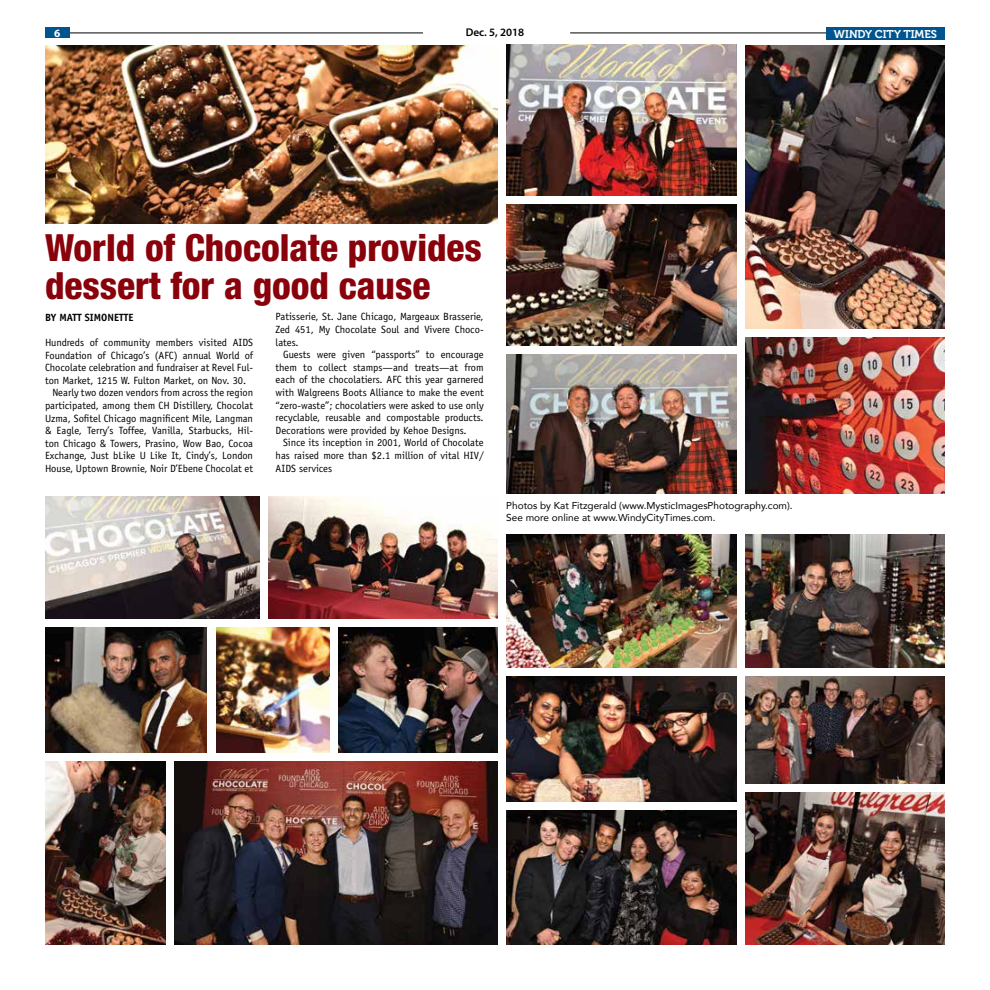
<style>
.page{position:relative;width:990px;height:990px;background:#fff}
.page>*{position:absolute;margin:0;border:0;box-sizing:border-box;transform-origin:0 0}
.t1{font:800 condensed 37.5px/37.5px "Helvetica Neue";color:#89010a}
.t2{font:11.25px "Museo 700";color:#fff}
.t3{font:600 11.25px "Myriad Pro";color:#000}
.t4{font:700 11.25px "Myriad Pro";color:#fff}
.t5{font:10.5px/12.6px "Officina Sans";color:#000;text-align:justify}
.t6{font:700 10.5px "Officina Sans";color:#000}
.t7{font:10px/12px "Avenir";color:#000}
</style>
<div class="page">
<hr style="left:570px;top:33px;width:374px;height:1px;background:#000">
<hr style="left:65px;top:33px;width:358px;height:1px;background:#000">
<div style="left:45px;top:27px;width:25px;height:11px;background:#00558f"></div>
<div style="left:826px;top:27px;width:119px;height:13px;background:#00558f"></div>
<img style="left:45px;top:45px;width:452px;height:178px">
<img style="left:216px;top:628px;width:113px;height:124px">
<img style="left:746px;top:337px;width:199px;height:156px">
<img style="left:268px;top:497px;width:229px;height:122px">
<img style="left:746px;top:535px;width:199px;height:133px">
<img style="left:506px;top:535px;width:231px;height:133px">
<img style="left:45px;top:761px;width:121px;height:184px">
<img style="left:746px;top:45px;width:199px;height:283px">
<img style="left:506px;top:204px;width:231px;height:142px">
<img style="left:45px;top:497px;width:214px;height:122px">
<img style="left:338px;top:628px;width:159px;height:124px">
<img style="left:746px;top:677px;width:199px;height:107px">
<img style="left:175px;top:761px;width:322px;height:184px">
<img style="left:506px;top:677px;width:231px;height:124px">
<img style="left:746px;top:793px;width:199px;height:152px">
<img style="left:506px;top:810px;width:231px;height:135px">
<img style="left:45px;top:628px;width:162px;height:124px">
<img style="left:506px;top:45px;width:231px;height:150px">
<img style="left:506px;top:355px;width:231px;height:138px">
<p class="t4" style="left:54px;top:26px;width:8px">6</p>
<p class="t3" style="left:466px;top:25px;width:60px">Dec. 5, 2018</p>
<p class="t2" style="left:834px;top:28px;width:105px">WINDY CITY TIMES</p>
<h1 class="t1" style="left:45px;top:228px;width:438px">World of Chocolate provides dessert for a good cause</h1>
<p class="t6" style="left:45px;top:311px;width:90px">BY MATT SIMONETTE</p>
<p class="t5" style="left:45px;top:336px;width:210px">Hundreds of community members visited AIDS</p>
<p class="t5" style="left:45px;top:349px;width:210px">Foundation of Chicago’s (AFC) annual World of</p>
<p class="t5" style="left:45px;top:361px;width:210px">Chocolate celebration and fundraiser at Revel Ful-</p>
<p class="t5" style="left:45px;top:374px;width:203px">ton Market, 1215 W. Fulton Market, on Nov. 30.</p>
<p class="t5" style="left:52px;top:387px;width:202px">Nearly two dozen vendors from across the region</p>
<p class="t5" style="left:45px;top:399px;width:210px">participated, among them CH Distillery, Chocolat</p>
<p class="t5" style="left:45px;top:412px;width:210px">Uzma, Sofitel Chicago magnificent Mile, Langman</p>
<p class="t5" style="left:45px;top:424px;width:210px">&amp; Eagle, Terry’s Toffee, Vanilla, Starbucks, Hil-</p>
<p class="t5" style="left:45px;top:437px;width:210px">ton Chicago &amp; Towers, Prasino, Wow Bao, Cocoa</p>
<p class="t5" style="left:45px;top:450px;width:210px">Exchange, Just bLike U Like It, Cindy’s, London</p>
<p class="t5" style="left:45px;top:462px;width:210px">House, Uptown Brownie, Noir D’Ebene Chocolat et</p>
<p class="t5" style="left:276px;top:311px;width:210px">Patisserie, St. Jane Chicago, Margeaux Brasserie, Zed 451, My Chocolate Soul and Vivere Choco&shy;lates.</p>
<p class="t5" style="left:276px;top:348px;width:210px;text-indent:7px">Guests were given “passports” to encourage them to collect stamps—and treats—at from each of the chocolatiers. AFC this year garnered with Walgreens Boots Alliance to make the event “zero-waste”; chocolatiers were asked to use only recyclable, reusable and compostable products.<br>Decorations were provided by Kehoe Designs.</p>
<p class="t5" style="left:276px;top:437px;width:210px;text-indent:7px">Since its inception in 2001, World of Chocolate has raised more than $2.1 million of vital HIV/ AIDS services</p>
<p class="t7" style="left:506px;top:499px;width:288px">Photos by Kat Fitzgerald (www.MysticImagesPhotography.com).<br>See more online at www.WindyCityTimes.com.</p>
</div>
